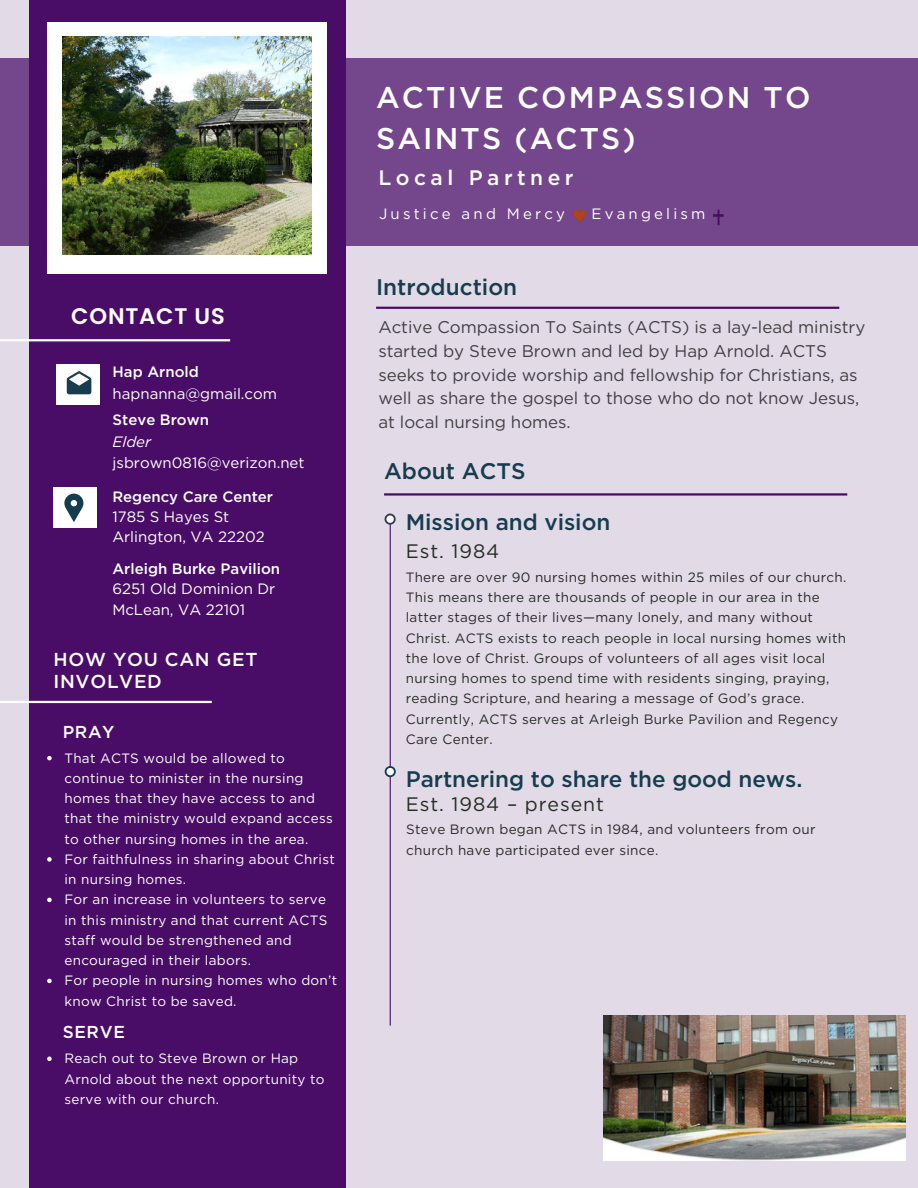
<style>
.page{position:relative;width:918px;height:1188px;background:#e3dae8}
.page>*{position:absolute;margin:0;border:0;box-sizing:border-box;transform-origin:0 0}
.t1{font:500 30px/41.7px "Gotham";letter-spacing:.07em;color:#fff}
.t2{font:500 22.65px "Gotham";color:#163d4e}
.t3{font:500 22.5px "Gotham";letter-spacing:-.005em;color:#163d4e}
.t4{font:600 22.5px "Poppins";letter-spacing:.035em;color:#fff}
.t5{font:500 21px "Gotham";letter-spacing:.215em;color:#fff}
.t6{font:19.5px "Gotham";letter-spacing:.045em;color:#252c24}
.t7{font:500 18.75px/22.5px "Gotham";letter-spacing:.035em;color:#fff}
.t8{font:500 17.25px "Gotham";letter-spacing:.035em;color:#fff}
.t9{font:16.95px/23.7px "Gotham";letter-spacing:-.005em;color:#414042}
.t10{font:15px/20.2px "Gotham";color:#fff}
.t11{font:500 15px "Gotham";color:#fff}
.t12{font:15px "Gotham";letter-spacing:.215em;color:#fff}
.t13{font:italic 15px "Gotham";color:#fff}
.t14{font:13.5px/20.2px "Gotham";letter-spacing:.02em;color:#252c24}
.t15{font:13.5px/20.2px "Gotham";letter-spacing:.02em;color:#fff}
</style>
<div class="page">
<div style="left:29px;top:0;width:316px;height:1188px;background:#490d67"></div>
<div style="left:0;top:58px;width:918px;height:188px;background:#74468b"></div>
<hr style="left:384px;top:493px;width:463px;height:3px;background:#490d67">
<hr style="left:390px;top:519px;width:1px;height:507px;background:#490d67">
<svg style="left:385px;top:514px;width:11px;height:11px"></svg>
<div style="left:386px;top:515px;width:8px;height:8px;background:#fff;border-radius:50%"></div>
<div style="left:47px;top:22px;width:279px;height:251px;background:#fff"></div>
<img style="left:63px;top:36px;width:248px;height:219px">
<hr style="left:0;top:339px;width:230px;height:2px;background:#fff">
<div style="left:54px;top:488px;width:43px;height:40px;background:#fff"></div>
<svg style="left:64px;top:494px;width:19px;height:28px"></svg>
<div style="left:56px;top:364px;width:43px;height:41px;background:#fff"></div>
<svg style="left:67px;top:371px;width:24px;height:23px"></svg>
<hr style="left:376px;top:307px;width:463px;height:2px;background:#490d67">
<svg style="left:385px;top:766px;width:11px;height:11px"></svg>
<div style="left:387px;top:768px;width:7px;height:7px;background:#fff;border-radius:50%"></div>
<img style="left:604px;top:1016px;width:301px;height:145px">
<hr style="left:0;top:701px;width:212px;height:2px;background:#fff">
<img style="left:713px;top:209px;width:11px;height:17px">
<img style="left:572px;top:210px;width:15px;height:12px">
<svg style="left:47px;top:1057px;width:5px;height:4px"></svg>
<svg style="left:47px;top:756px;width:5px;height:4px"></svg>
<svg style="left:47px;top:857px;width:5px;height:5px"></svg>
<svg style="left:47px;top:898px;width:5px;height:4px"></svg>
<svg style="left:47px;top:979px;width:5px;height:4px"></svg>
<h3 class="t4" style="left:71px;top:303px;width:155px">CONTACT US</h3>
<p class="t11" style="left:113px;top:362px;width:88px">Hap Arnold</p>
<p class="t10" style="left:113px;top:383px;width:166px">hapnanna@gmail.com</p>
<p class="t11" style="left:113px;top:410px;width:98px">Steve Brown</p>
<p class="t13" style="left:113px;top:432px;width:40px">Elder</p>
<p class="t10" style="left:113px;top:452px;width:193px">jsbrown0816@verizon.net</p>
<p class="t11" style="left:112px;top:487px;width:162px">Regency Care Center</p>
<p class="t10" style="left:112px;top:506px;width:154px">1785 S Hayes St<br>Arlington, VA 22202</p>
<p class="t11" style="left:112px;top:559px;width:169px">Arleigh Burke Pavilion</p>
<p class="t10" style="left:112px;top:579px;width:164px">6251 Old Dominion Dr<br>McLean, VA 22101</p>
<h3 class="t7" style="left:54px;top:648px;width:205px">HOW YOU CAN GET<br>INVOLVED</h3>
<p class="t8" style="left:63px;top:721px;width:53px">PRAY</p>
<p class="t15" style="left:64px;top:747px;width:274px">That ACTS would be allowed to continue to minister in the nursing homes that they have access to and that the ministry would expand access to other nursing homes in the area.<br>For faithfulness in sharing about Christ in nursing homes.<br>For an increase in volunteers to serve in this ministry and that current ACTS staff would be strengthened and encouraged in their labors.<br>For people in nursing homes who don’t know Christ to be saved.</p>
<p class="t8" style="left:63px;top:1021px;width:64px">SERVE</p>
<p class="t15" style="left:64px;top:1048px;width:262px">Reach out to Steve Brown or Hap<br>Arnold about the next opportunity to serve with our church.</p>
<h1 class="t1" style="left:376px;top:76px;width:436px">ACTIVE COMPASSION TO<br>SAINTS (ACTS)</h1>
<h3 class="t5" style="left:378px;top:164px;width:197px">Local Partner</h3>
<p class="t12" style="left:379px;top:204px;width:188px">Justice and Mercy</p>
<p class="t12" style="left:591px;top:204px;width:116px">Evangelism</p>
<h2 class="t2" style="left:376px;top:272px;width:143px">Introduction</h2>
<p class="t9" style="left:378px;top:315px;width:489px">Active Compassion To Saints (ACTS) is a lay-lead ministry started by Steve Brown and led by Hap Arnold. ACTS seeks to provide worship and fellowship for Christians, as well as share the gospel to those who do not know Jesus, at local nursing homes.</p>
<h2 class="t2" style="left:384px;top:456px;width:143px">About ACTS</h2>
<h3 class="t3" style="left:406px;top:508px;width:206px">Mission and vision</h3>
<h3 class="t6" style="left:406px;top:538px;width:95px">Est. 1984</h3>
<p class="t14" style="left:406px;top:567px;width:442px">There are over 90 nursing homes within 25 miles of our church.<br>This means there are thousands of people in our area in the latter stages of their lives—many lonely, and many without Christ. ACTS exists to reach people in local nursing homes with the love of Christ. Groups of volunteers of all ages visit local nursing homes to spend time with residents singing, praying, reading Scripture, and hearing a message of God’s grace.<br>Currently, ACTS serves at Arleigh Burke Pavilion and Regency Care Center.</p>
<h3 class="t3" style="left:406px;top:764px;width:398px">Partnering to share the good news.</h3>
<h3 class="t6" style="left:406px;top:791px;width:200px">Est. 1984 – present</h3>
<p class="t14" style="left:406px;top:819px;width:411px">Steve Brown began ACTS in 1984, and volunteers from our church have participated ever since.</p>
</div>
